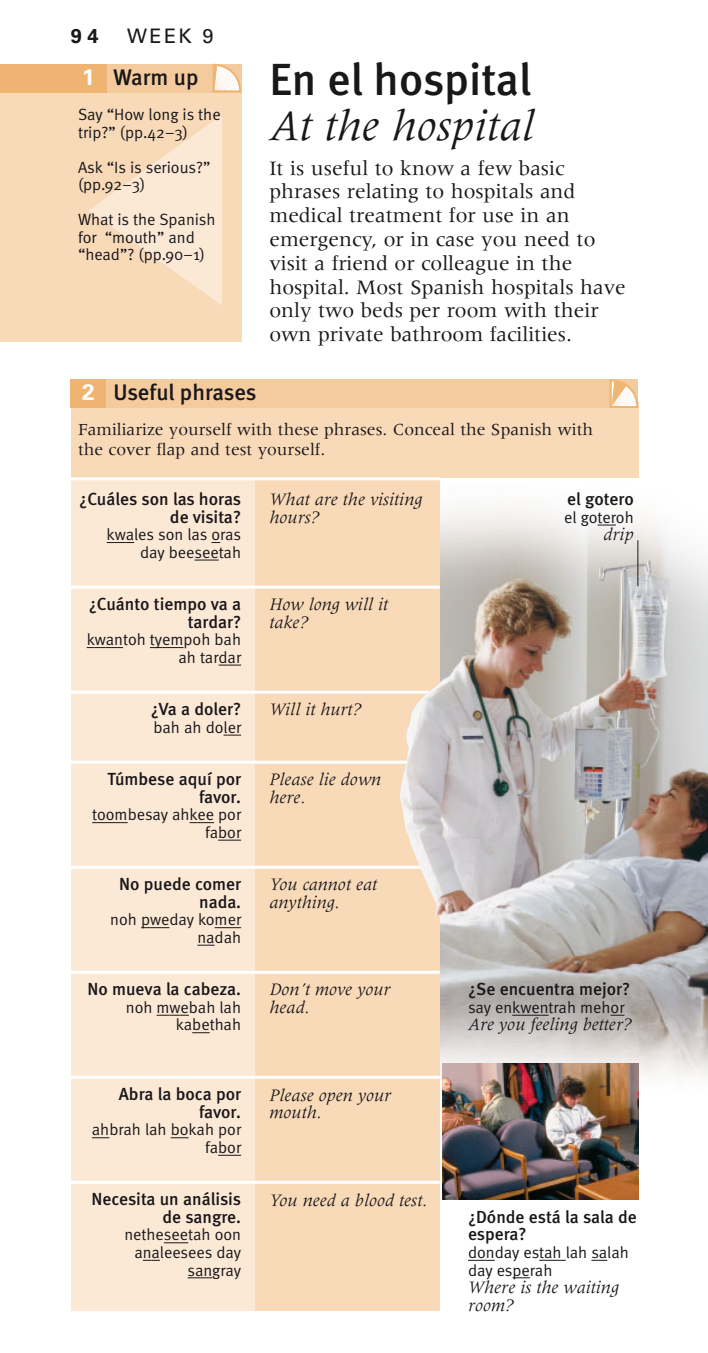
<style>
.page{position:relative;width:708px;height:1353px;background:#fff}
.page>*{position:absolute;margin:0;border:0;box-sizing:border-box;transform-origin:0 0}
.t1{font:italic 45px/45px "Meridien";color:#1a171b}
.t2{font:500 22.5px "Meta";letter-spacing:-.005em;color:#1a171b}
.t3{font:21.25px/23.8px "Meridien";color:#1a171b}
.t4{font:20px "Univers";color:#1a171b}
.t5{font:700 20px "Univers";color:#1a171b}
.t6{font:italic 18px/17.5px "Meridien";color:#1a171b}
.t7{font:500 17.5px/17.5px "Meta";color:#1a171b;text-align:right}
.t8{font:17.5px/20px "Meridien";color:#1a171b}
.t9{font:16.25px/17.5px "Meta Normal";color:#1a171b;text-align:right}
.s1{font-family:"Univers";font-weight:700;color:#fff}
.s2{font-family:"Meta";font-weight:500;font-style:normal}
</style>
<div class="page">
<img style="left:439px;top:485px;width:268px;height:609px">
<div style="left:0;top:66px;width:241px;height:276px;background:#f8dab8"></div>
<div style="left:0;top:64px;width:241px;height:28px;background:#f4cb9c"></div>
<div style="left:0;top:64px;width:106px;height:28px;background:#efb471"></div>
<svg style="left:89px;top:115px;width:133px;height:190px"></svg>
<svg style="left:212px;top:64px;width:29px;height:28px"></svg>
<div style="left:71px;top:402px;width:567px;height:75px;background:#f8dab8"></div>
<div style="left:71px;top:480px;width:184px;height:830px;background:#fbe9d5"></div>
<div style="left:255px;top:480px;width:184px;height:830px;background:#f8dab8"></div>
<div style="left:100px;top:379px;width:538px;height:28px;background:#f4cb9c"></div>
<div style="left:71px;top:379px;width:35px;height:28px;background:#efb471"></div>
<svg style="left:609px;top:379px;width:29px;height:29px"></svg>
<hr style="left:71px;top:585px;width:368px;height:3px;background:#fff">
<hr style="left:71px;top:690px;width:368px;height:3px;background:#fff">
<hr style="left:71px;top:760px;width:368px;height:3px;background:#fff">
<hr style="left:71px;top:865px;width:368px;height:3px;background:#fff">
<hr style="left:71px;top:970px;width:368px;height:3px;background:#fff">
<hr style="left:71px;top:1075px;width:368px;height:3px;background:#fff">
<hr style="left:71px;top:1180px;width:368px;height:3px;background:#fff">
<svg style="left:107px;top:542px;width:27px;height:1px"></svg>
<svg style="left:194px;top:559px;width:25px;height:1px"></svg>
<svg style="left:87px;top:647px;width:36px;height:1px"></svg>
<svg style="left:150px;top:647px;width:33px;height:1px"></svg>
<svg style="left:218px;top:664px;width:23px;height:1px"></svg>
<svg style="left:223px;top:734px;width:18px;height:1px"></svg>
<hr style="left:97px;top:822px;width:31px;height:1px;background:#1a171b">
<svg style="left:189px;top:822px;width:25px;height:1px"></svg>
<svg style="left:218px;top:839px;width:23px;height:1px"></svg>
<svg style="left:141px;top:927px;width:28px;height:1px"></svg>
<svg style="left:215px;top:927px;width:26px;height:1px"></svg>
<svg style="left:197px;top:944px;width:17px;height:1px"></svg>
<svg style="left:156px;top:1014px;width:33px;height:1px"></svg>
<svg style="left:192px;top:1032px;width:18px;height:1px"></svg>
<svg style="left:92px;top:1137px;width:17px;height:1px"></svg>
<svg style="left:171px;top:1137px;width:17px;height:1px"></svg>
<svg style="left:218px;top:1154px;width:23px;height:1px"></svg>
<svg style="left:164px;top:1242px;width:24px;height:1px"></svg>
<svg style="left:143px;top:1259px;width:17px;height:1px"></svg>
<svg style="left:187px;top:1277px;width:25px;height:1px"></svg>
<svg style="left:468px;top:1259px;width:26px;height:1px"></svg>
<svg style="left:539px;top:1259px;width:26px;height:1px"></svg>
<svg style="left:591px;top:1259px;width:16px;height:1px"></svg>
<svg style="left:512px;top:1277px;width:18px;height:1px"></svg>
<svg style="left:512px;top:1014px;width:36px;height:1px"></svg>
<svg style="left:610px;top:1014px;width:14px;height:1px"></svg>
<img style="left:442px;top:1063px;width:196px;height:136px">
<svg style="left:597px;top:524px;width:19px;height:1px"></svg>
<hr style="left:637px;top:540px;width:1px;height:46px;background:#1a171b">
<img style="left:398px;top:680px;width:101px;height:236px">
<p class="t5" style="left:71px;top:28px;width:29px">9 4</p>
<p class="t4" style="left:127px;top:28px;width:88px">WEEK 9</p>
<p class="t2" style="left:82px;top:69px;width:118px"><span class="s1">1</span> Warm up</p>
<p class="t9" style="left:78px;top:107px;width:144px;text-align:left">Say “How long is the trip?” (pp.42–3)</p>
<p class="t9" style="left:78px;top:160px;width:134px;text-align:left">Ask “Is is serious?” (pp.92–3)</p>
<p class="t9" style="left:78px;top:212px;width:139px;text-align:left">What is the Spanish for “mouth” and “head”? (pp.90–1)</p>
<p class="t1" style="left:269px;top:62px;width:266px"><span class="s2">En el hospital<br></span>At the hospital</p>
<p class="t3" style="left:269px;top:158px;width:358px">It is useful to know a few basic phrases relating to hospitals and medical treatment for use in an emergency, or in case you need to visit a friend or colleague in the hospital. Most Spanish hospitals have only two beds per room with their own private bathroom facilities.</p>
<p class="t2" style="left:82px;top:384px;width:176px"><span class="s1">2</span> Useful phrases</p>
<p class="t8" style="left:78px;top:421px;width:516px">Familiarize yourself with these phrases. Conceal the Spanish with the cover flap and test yourself.</p>
<p class="t7" style="left:79px;top:492px;width:163px">¿Cuáles son las horas de visita?</p>
<p class="t9" style="left:107px;top:527px;width:136px">kwales son las oras day beeseetah</p>
<p class="t7" style="left:89px;top:597px;width:154px">¿Cuánto tiempo va a tardar?</p>
<p class="t9" style="left:87px;top:632px;width:156px">kwantoh tyempoh bah ah tardar</p>
<p class="t7" style="left:151px;top:702px;width:92px">¿Va a doler?</p>
<p class="t9" style="left:153px;top:720px;width:89px">bah ah doler</p>
<p class="t7" style="left:107px;top:772px;width:135px">Túmbese aquí por favor.</p>
<p class="t9" style="left:92px;top:807px;width:150px">toombesay ahkee por fabor</p>
<p class="t7" style="left:119px;top:877px;width:123px">No puede comer nada.</p>
<p class="t9" style="left:110px;top:912px;width:132px">noh pweday komer nadah</p>
<p class="t7" style="left:87px;top:982px;width:155px">No mueva la cabeza.</p>
<p class="t9" style="left:126px;top:1000px;width:117px">noh mwebah lah kabethah</p>
<p class="t7" style="left:119px;top:1087px;width:124px">Abra la boca por favor.</p>
<p class="t9" style="left:92px;top:1122px;width:151px">ahbrah lah bokah por fabor</p>
<p class="t7" style="left:92px;top:1192px;width:151px">Necesita un análisis de sangre.</p>
<p class="t9" style="left:124px;top:1227px;width:118px">netheseetah oon analeesees day sangray</p>
<p class="t6" style="left:269px;top:492px;width:154px">What are the visiting hours?</p>
<p class="t6" style="left:269px;top:597px;width:120px">How long will it take?</p>
<p class="t6" style="left:269px;top:702px;width:93px">Will it hurt?</p>
<p class="t6" style="left:269px;top:772px;width:113px">Please lie down here.</p>
<p class="t6" style="left:269px;top:877px;width:109px">You cannot eat anything.</p>
<p class="t6" style="left:269px;top:982px;width:123px">Don’t move your head.</p>
<p class="t6" style="left:269px;top:1087px;width:123px">Please open your mouth.</p>
<p class="t6" style="left:269px;top:1192px;width:159px">You need a blood test.</p>
<p class="t7" style="left:567px;top:492px;width:68px">el gotero</p>
<p class="t9" style="left:564px;top:510px;width:71px">el goteroh</p>
<p class="t6" style="left:603px;top:527px;width:32px">drip</p>
<p class="t7" style="left:468px;top:982px;width:163px">¿Se encuentra mejor?</p>
<p class="t9" style="left:468px;top:1000px;width:158px">say enkwentrah mehor</p>
<p class="t6" style="left:468px;top:1017px;width:164px">Are you feeling better?</p>
<p class="t7" style="left:468px;top:1210px;width:170px;text-align:left">¿Dónde está la sala de espera?</p>
<p class="t9" style="left:468px;top:1245px;width:162px;text-align:left">donday estah lah salah day esperah</p>
<p class="t6" style="left:468px;top:1279px;width:152px">Where is the waiting room?</p>
</div>
